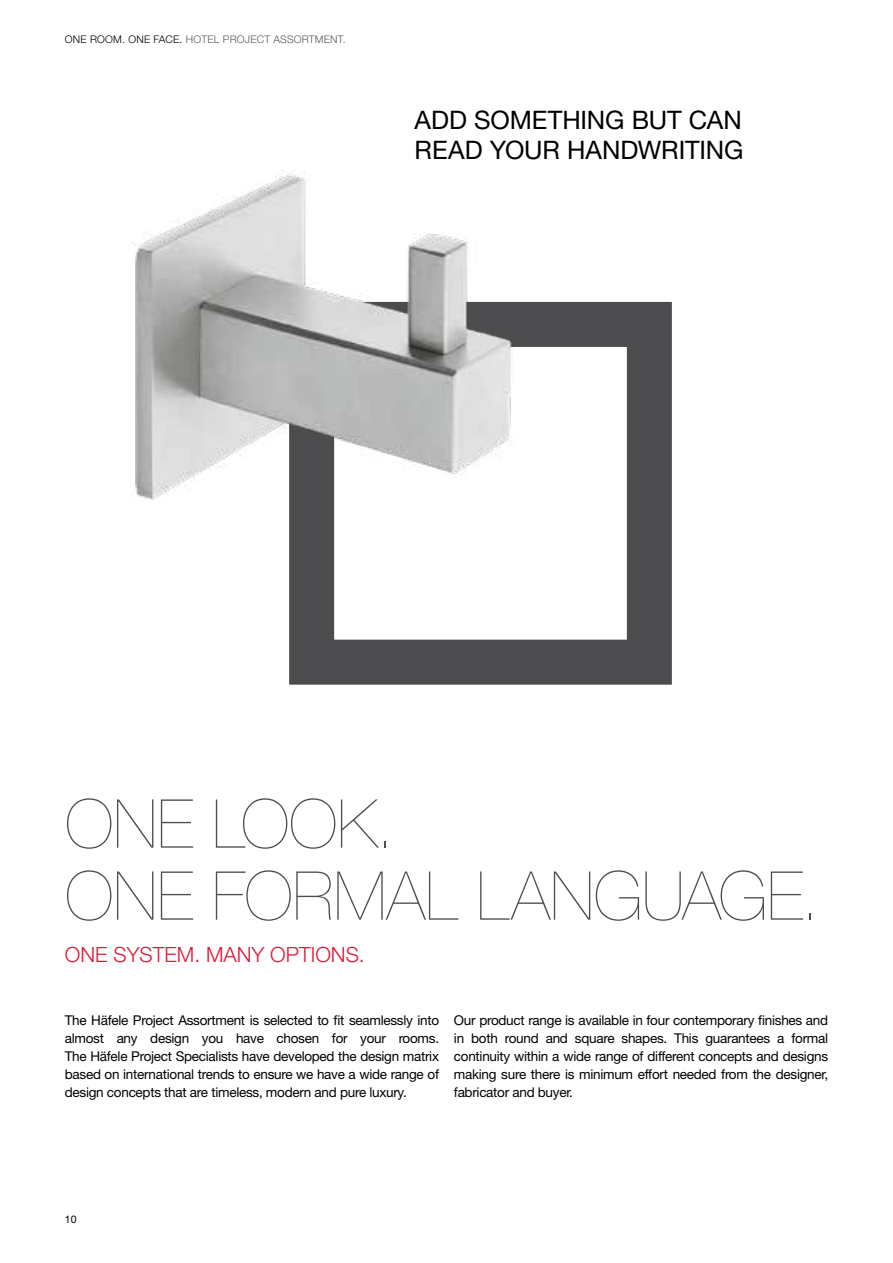
<style>
.page{position:relative;width:893px;height:1263px;background:#fff}
.page>*{position:absolute;margin:0;border:0;box-sizing:border-box;transform-origin:0 0}
.t1{font:300 67.5px/72px "Hafele Helve N Ultra";letter-spacing:-.005em;color:#4d4d4f}
.t2{font:25.5px/30.6px "Helvetica Neue LT Std";letter-spacing:-.005em;color:#000}
.t3{font:300 21px "Helvetica Neue LT Std";color:#e11837}
.t4{font:13.5px/18px "Helvetica Neue LT Std";letter-spacing:-.02em;color:#000;text-align:justify}
.t5{font:10.5px "Hafele Helve N Light";letter-spacing:.02em;color:#58595b}
.t6{font:10.5px "Helvetica Neue LT Std";color:#000}
.s1{color:#000}
</style>
<div class="page">
<div style="left:289px;top:302px;width:383px;height:383px;border:45px solid #4d4d4f"></div>
<img style="left:132px;top:171px;width:382px;height:330px">
<p class="t5" style="left:65px;top:33px;width:282px"><span class="s1">ONE ROOM. ONE FACE.</span> HOTEL PROJECT ASSORTMENT.</p>
<h2 class="t2" style="left:415px;top:104px;width:330px">ADD SOMETHING BUT CAN<br>READ YOUR HANDWRITING</h2>
<h1 class="t1" style="left:65px;top:785px;width:756px">ONE LOOK.<br>ONE FORMAL LANGUAGE.</h1>
<h3 class="t3" style="left:65px;top:941px;width:301px">ONE SYSTEM. MANY OPTIONS.</h3>
<p class="t4" style="left:65px;top:1011px;width:376px">The Häfele Project Assortment is selected to fit seamlessly into almost any design you have chosen for your rooms.<br>The Häfele Project Specialists have developed the design matrix based on international trends to ensure we have a wide range of design concepts that are timeless, modern and pure luxury.</p>
<p class="t4" style="left:454px;top:1011px;width:376px">Our product range is available in four contemporary finishes and in both round and square shapes. This guarantees a formal continuity within a wide range of different concepts and designs making sure there is minimum effort needed from the designer, fabricator and buyer.</p>
<p class="t6" style="left:65px;top:1213px;width:13px">10</p>
</div>
